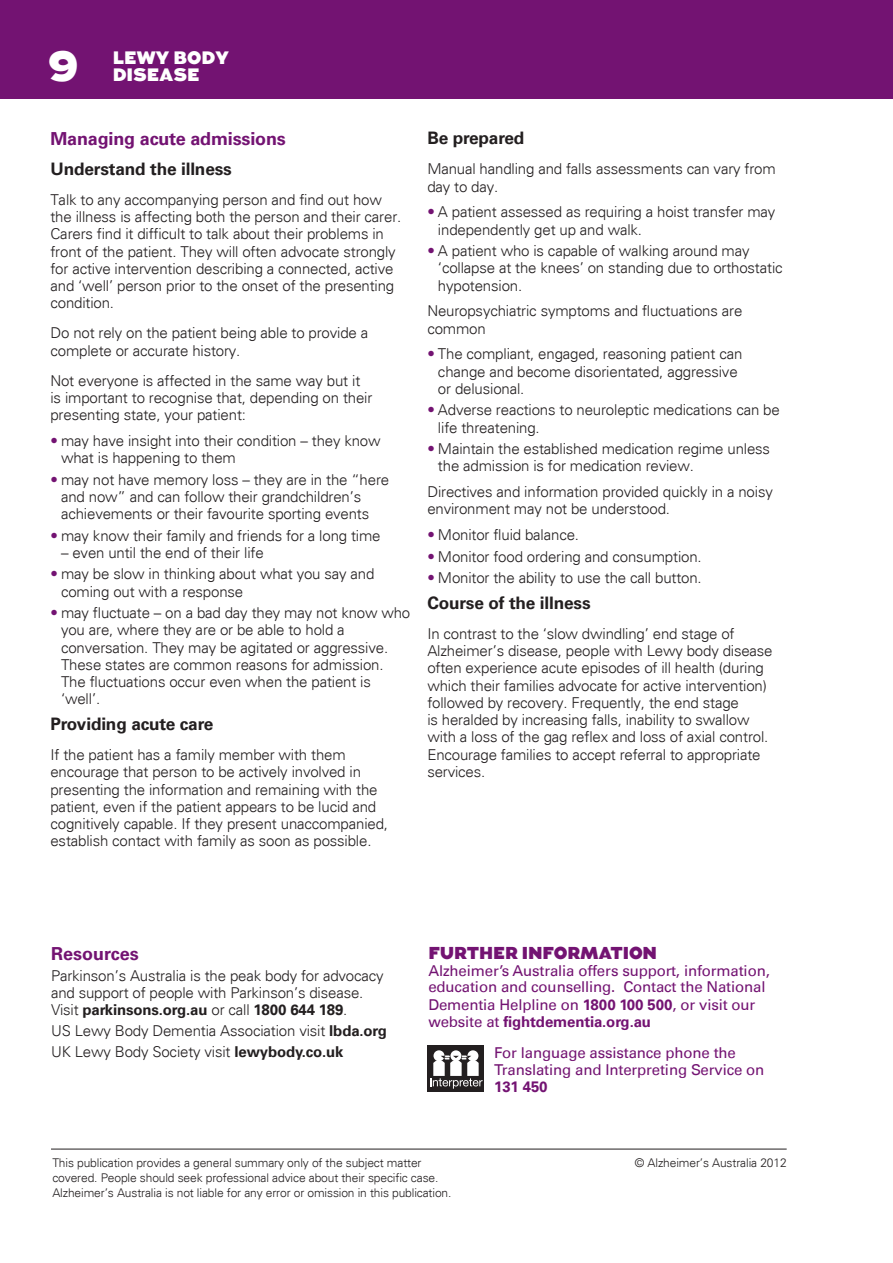
<style>
.page{position:relative;width:893px;height:1263px;background:#fff}
.page>*{position:absolute;margin:0;border:0;box-sizing:border-box;transform-origin:0 0}
.Heading_Large{font:900 42px "Augustus";color:#fff}
.Subheading_Intro_Sma{font:700 18px "Univers LT Std";letter-spacing:-.01em;color:#731372}
.t1{font:900 18px "Augustus";color:#fff}
.FactSheet_Subtitle{font:700 18px "Univers LT Std";color:#731372}
.Subheading_Intro_Sma-2{font:700 17.25px "Univers LT Std";letter-spacing:-.01em;color:#231f20}
.FactSheet_Subtitle-2{font:900 17.25px "Augustus";letter-spacing:-.01em;color:#731372}
.Subheading_Intro_Sma-3{font:300 15px/17.2px "Univers";letter-spacing:-.01em;color:#231f20}
._1_0_Bullet{font:300 15px/17.2px "Univers";letter-spacing:-.01em;color:#231f20}
.FactSheet_Subtitle-3{font:15px/17px "Univers LT Std";letter-spacing:-.01em;color:#731372}
.FactSheet_Subtitle-4{font:300 15px/17.2px "Univers";letter-spacing:-.01em;color:#231f20}
.t2{font:300 12px/15px "Univers";letter-spacing:-.01em;color:#231f20}
.s1{color:#731372}
.s2{font-family:"Univers LT Std";font-weight:700}
.s3{font-weight:700}
</style>
<div class="page">
<div style="left:0;top:0;width:893px;height:99px;background:#731372"></div>
<hr style="left:51px;top:1149px;width:736px;height:1px;background:#231f20">
<div style="left:427px;top:1046px;width:57px;height:46px;background:#231f20"></div>
<div style="left:467px;top:1050px;width:11px;height:11px;background:#fff;border-radius:50%"></div>
<div style="left:433px;top:1050px;width:11px;height:11px;background:#fff;border-radius:50%"></div>
<div style="left:450px;top:1050px;width:11px;height:11px;background:#fff;border-radius:50%"></div>
<svg style="left:430px;top:1055px;width:53px;height:34px"></svg>
<p class="Heading_Large" style="left:48px;top:41px;width:32px">9</p>
<p class="t1" style="left:113px;top:47px;width:118px">LEWY BODY</p>
<p class="t1" style="left:113px;top:64px;width:88px">DISEASE</p>
<p class="Subheading_Intro_Sma" style="left:50px;top:128px;width:237px">Managing acute admissions</p>
<p class="Subheading_Intro_Sma-2" style="left:50px;top:159px;width:183px">Understand the illness</p>
<p class="Subheading_Intro_Sma-3" style="left:50px;top:191px;width:352px">Talk to any accompanying person and find out how the illness is affecting both the person and their carer.<br>Carers find it difficult to talk about their problems in front of the patient. They will often advocate strongly for active intervention describing a connected, active and ‘well’ person prior to the onset of the presenting condition.</p>
<p class="Subheading_Intro_Sma-3" style="left:50px;top:324px;width:319px">Do not rely on the patient being able to provide a complete or accurate history.</p>
<p class="Subheading_Intro_Sma-3" style="left:50px;top:372px;width:323px">Not everyone is affected in the same way but it is important to recognise that, depending on their presenting state, your patient:</p>
<p class="_1_0_Bullet" style="left:61px;top:432px;width:321px;text-indent:-11px"><span class="s1">•</span> may have insight into their condition – they know what is happening to them</p>
<p class="_1_0_Bullet" style="left:61px;top:471px;width:330px;text-indent:-11px"><span class="s1">•</span> may not have memory loss – they are in the “here and now” and can follow their grandchildren’s achievements or their favourite sporting events</p>
<p class="_1_0_Bullet" style="left:50px;top:527px;width:332px"><span class="s1">•</span> may know their family and friends for a long time</p>
<p class="_1_0_Bullet" style="left:61px;top:544px;width:204px">– even until the end of their life</p>
<p class="_1_0_Bullet" style="left:61px;top:565px;width:315px;text-indent:-11px"><span class="s1">•</span> may be slow in thinking about what you say and coming out with a response</p>
<p class="_1_0_Bullet" style="left:61px;top:604px;width:351px;text-indent:-11px"><span class="s1">•</span> may fluctuate – on a bad day they may not know who you are, where they are or be able to hold a conversation. They may be agitated or aggressive.<br>These states are common reasons for admission.<br>The fluctuations occur even when the patient is ‘well’.</p>
<p class="Subheading_Intro_Sma-2" style="left:50px;top:714px;width:164px">Providing acute care</p>
<p class="Subheading_Intro_Sma-3" style="left:50px;top:746px;width:339px">If the patient has a family member with them encourage that person to be actively involved in presenting the information and remaining with the patient, even if the patient appears to be lucid and cognitively capable. If they present unaccompanied, establish contact with family as soon as possible.</p>
<p class="Subheading_Intro_Sma-2" style="left:427px;top:128px;width:98px">Be prepared</p>
<p class="Subheading_Intro_Sma-3" style="left:427px;top:160px;width:350px">Manual handling and falls assessments can vary from day to day.</p>
<p class="_1_0_Bullet" style="left:438px;top:203px;width:339px;text-indent:-11px"><span class="s1">•</span> A patient assessed as requiring a hoist transfer may independently get up and walk.</p>
<p class="_1_0_Bullet" style="left:438px;top:242px;width:346px;text-indent:-11px"><span class="s1">•</span> A patient who is capable of walking around may ‘collapse at the knees’ on standing due to orthostatic hypotension.</p>
<p class="Subheading_Intro_Sma-3" style="left:427px;top:302px;width:316px">Neuropsychiatric symptoms and fluctuations are common</p>
<p class="_1_0_Bullet" style="left:438px;top:345px;width:306px;text-indent:-11px"><span class="s1">•</span> The compliant, engaged, reasoning patient can change and become disorientated, aggressive or delusional.</p>
<p class="_1_0_Bullet" style="left:438px;top:401px;width:343px;text-indent:-11px"><span class="s1">•</span> Adverse reactions to neuroleptic medications can be life threatening.</p>
<p class="_1_0_Bullet" style="left:438px;top:440px;width:334px;text-indent:-11px"><span class="s1">•</span> Maintain the established medication regime unless the admission is for medication review.</p>
<p class="Subheading_Intro_Sma-3" style="left:427px;top:483px;width:347px">Directives and information provided quickly in a noisy environment may not be understood.</p>
<p class="_1_0_Bullet" style="left:427px;top:526px;width:153px"><span class="s1">•</span> Monitor fluid balance.</p>
<p class="_1_0_Bullet" style="left:427px;top:548px;width:276px"><span class="s1">•</span> Monitor food ordering and consumption.</p>
<p class="_1_0_Bullet" style="left:427px;top:569px;width:276px"><span class="s1">•</span> Monitor the ability to use the call button.</p>
<p class="Subheading_Intro_Sma-2" style="left:427px;top:593px;width:165px">Course of the illness</p>
<p class="Subheading_Intro_Sma-3" style="left:427px;top:625px;width:347px">In contrast to the ‘slow dwindling’ end stage of Alzheimer’s disease, people with Lewy body disease often experience acute episodes of ill health (during which their families advocate for active intervention) followed by recovery. Frequently, the end stage<br>is heralded by increasing falls, inability to swallow with a loss of the gag reflex and loss of axial control.<br>Encourage families to accept referral to appropriate services.</p>
<p class="FactSheet_Subtitle" style="left:51px;top:943px;width:89px">Resources</p>
<p class="FactSheet_Subtitle-4" style="left:51px;top:967px;width:334px">Parkinson’s Australia is the peak body for advocacy and support of people with Parkinson’s disease.<br>Visit <span class="s2">parkinsons.org.au</span> or call <span class="s2">1800 644 189</span>.</p>
<p class="FactSheet_Subtitle-4" style="left:51px;top:1022px;width:337px">US Lewy Body Dementia Association visit <span class="s2">lbda.org</span></p>
<p class="FactSheet_Subtitle-4" style="left:51px;top:1043px;width:294px">UK Lewy Body Society visit <span class="s2">lewybody.co.uk</span></p>
<p class="FactSheet_Subtitle-2" style="left:428px;top:943px;width:230px">FURTHER INFORMATION</p>
<p class="FactSheet_Subtitle-3" style="left:428px;top:962px;width:343px">Alzheimer’s Australia offers support, information, education and counselling. Contact the National Dementia Helpline on <span class="s3">1800 100 500</span>, or visit our website at <span class="s3">fightdementia.org.au</span></p>
<p class="FactSheet_Subtitle-3" style="left:494px;top:1044px;width:272px">For language assistance phone the<br>Translating and Interpreting Service on<br><span class="s3">131 450</span></p>
<p class="t2" style="left:52px;top:1156px;width:401px">This publication provides a general summary only of the subject matter covered. People should seek professional advice about their specific case.<br>Alzheimer’s Australia is not liable for any error or omission in this publication.</p>
<p class="t2" style="left:635px;top:1156px;width:153px">© Alzheimer’s Australia 2012</p>
</div>
